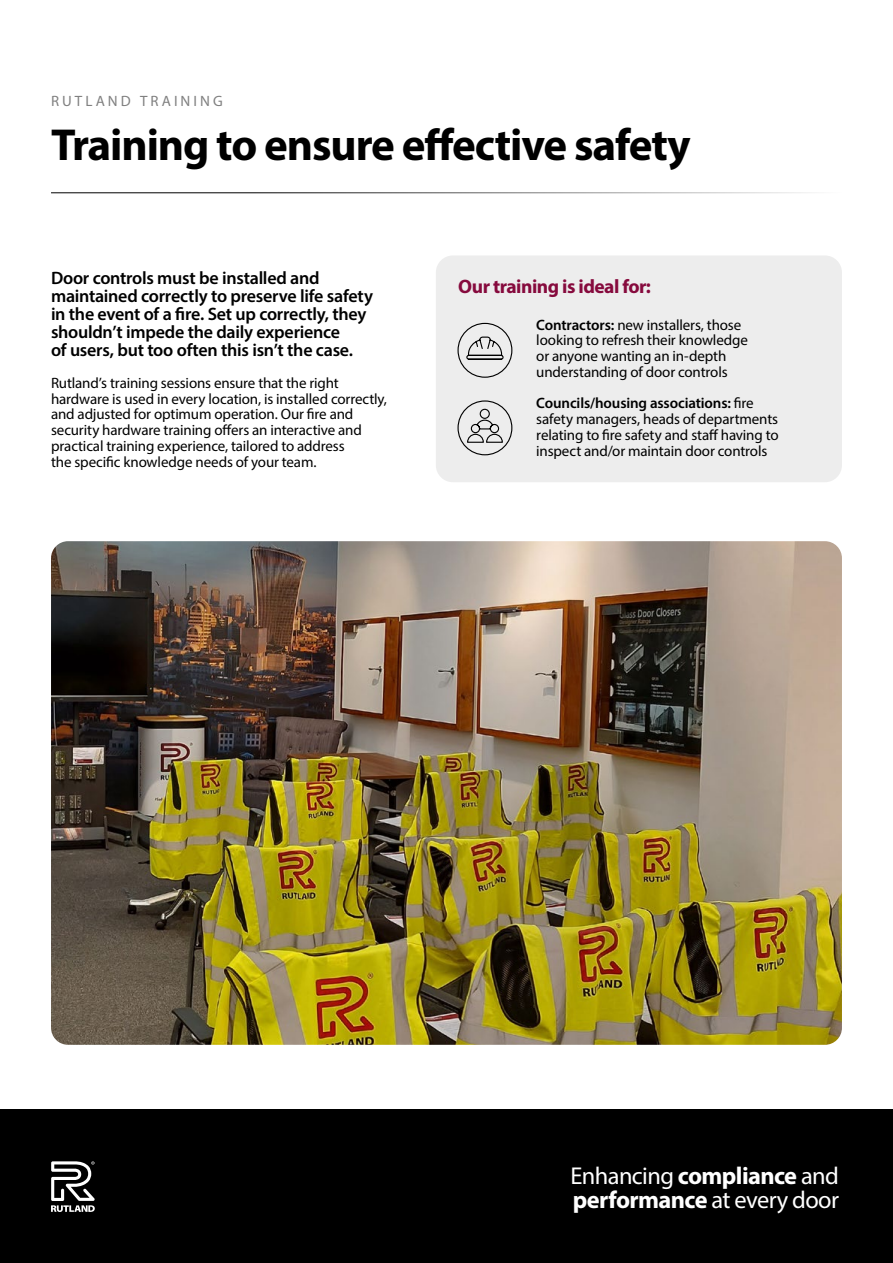
<style>
.page{position:relative;width:893px;height:1263px;background:#fff}
.page>*{position:absolute;margin:0;border:0;box-sizing:border-box;transform-origin:0 0}
.t1{font:700 45px "Myriad Pro";letter-spacing:-.025em;color:#000}
.t2{font:24.45px/24px "Myriad Pro";letter-spacing:-.025em;color:#fff}
.t3{font:700 19.5px "Myriad Pro";letter-spacing:-.025em;color:#860a3d}
.t4{font:600 18px/18px "Myriad Pro";letter-spacing:-.015em;color:#000}
.t5{font:15px/15.8px "Myriad Pro";letter-spacing:-.01em;color:#000}
.t6{font:15px "Myriad Pro";letter-spacing:.2em;color:#808080}
.s1{font-weight:600}
.s2{font-weight:700}
</style>
<div class="page">
<div style="left:436px;top:255px;width:406px;height:227px;background:#ededed;border-radius:17px"></div>
<div style="left:0;top:1110px;width:893px;height:153px;background:#000"></div>
<svg style="left:51px;top:1161px;width:44px;height:51px"></svg>
<svg style="left:466px;top:336px;width:38px;height:24px"></svg>
<div style="left:457px;top:323px;width:55px;height:55px;border:1px solid #000;border-radius:50%"></div>
<div style="left:457px;top:400px;width:55px;height:55px;border:1px solid #000;border-radius:50%"></div>
<svg style="left:466px;top:403px;width:37px;height:40px"></svg>
<img style="left:51px;top:541px;width:791px;height:504px">
<hr style="left:51px;top:192px;width:791px;height:1px;background:#000">
<p class="t6" style="left:51px;top:91px;width:173px">RUTLAND TRAINING</p>
<h1 class="t1" style="left:51px;top:115px;width:641px">Training to ensure effective safety</h1>
<p class="t4" style="left:51px;top:269px;width:324px">Door controls must be installed and maintained correctly to preserve life safety in the event of a fire. Set up correctly, they shouldn’t impede the daily experience<br>of users, but too often this isn’t the case.</p>
<p class="t5" style="left:51px;top:375px;width:337px">Rutland’s training sessions ensure that the right hardware is used in every location, is installed correctly, and adjusted for optimum operation. Our fire and security hardware training offers an interactive and practical training experience, tailored to address<br>the specific knowledge needs of your team.</p>
<h3 class="t3" style="left:458px;top:273px;width:194px">Our training is ideal for:</h3>
<p class="t5" style="left:536px;top:316px;width:213px"><span class="s1">Contractors:</span> new installers, those looking to refresh their knowledge or anyone wanting an in-depth understanding of door controls</p>
<p class="t5" style="left:536px;top:395px;width:244px"><span class="s1">Councils/housing associations:</span> fire safety managers, heads of departments relating to fire safety and staff having to inspect and/or maintain door controls</p>
<h2 class="t2" style="left:571px;top:1163px;width:270px">Enhancing <span class="s2">compliance</span> and <span class="s2">performance</span> at every door</h2>
</div>
